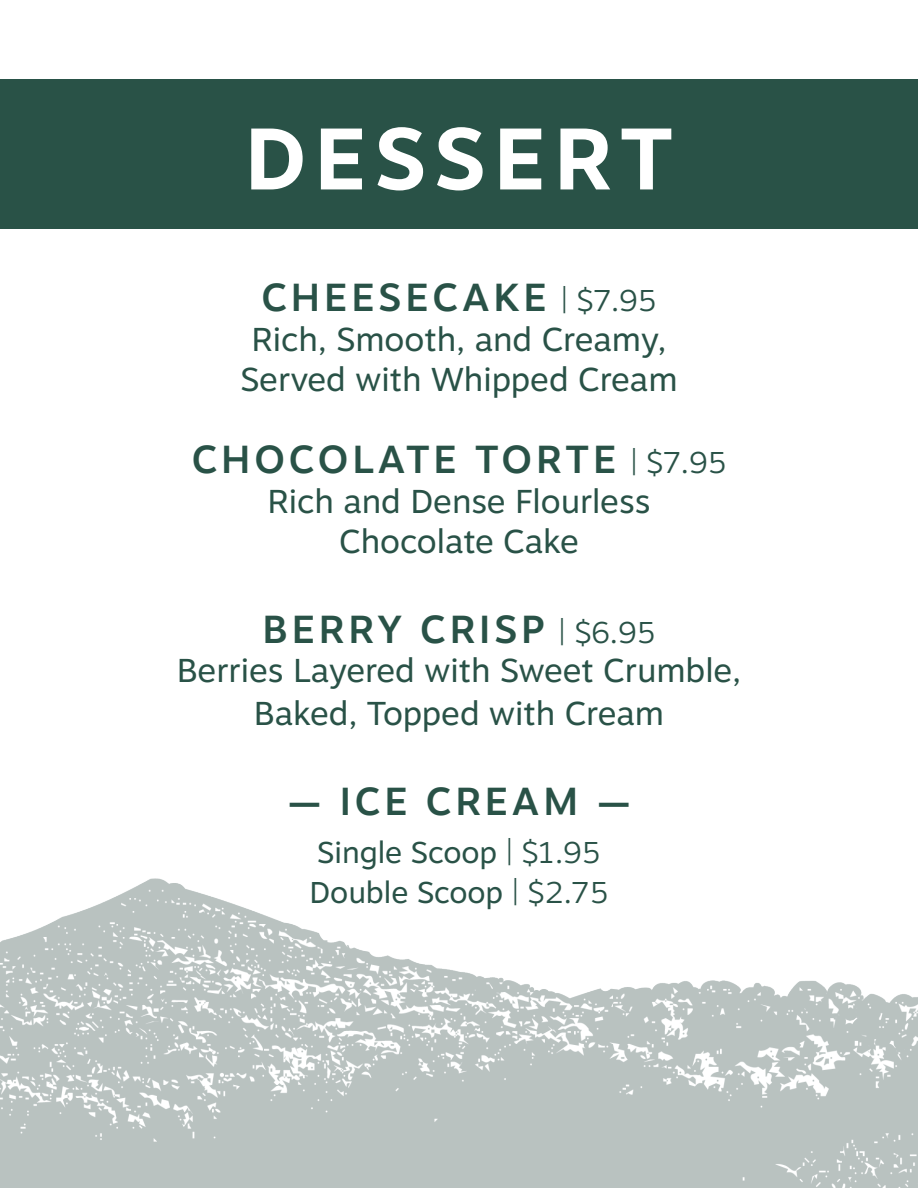
<style>
.page{position:relative;width:918px;height:1188px;background:#fff}
.page>*{position:absolute;margin:0;border:0;box-sizing:border-box;transform-origin:0 0}
.t1{font:700 87px "Motiva Sans";letter-spacing:.09em;color:#fff}
.t2{font:500 39px "Motiva Sans";letter-spacing:.1em;color:#295247}
.t3{font:33px/39.6px "Motiva Sans";color:#295247;text-align:center}
.t4{font:30px/39.6px "Motiva Sans";color:#295247}
.s1{font-weight:300;font-size:30px}
.s2{font-weight:300}
</style>
<div class="page">
<div style="left:0;top:79px;width:918px;height:150px;background:#295247"></div>
<img style="left:0;top:878px;width:918px;height:310px">
<p class="t1" style="left:245px;top:95px;width:430px">DESSERT</p>
<p class="t2" style="left:261px;top:269px;width:397px">CHEESECAKE <span class="s1">| $7.95</span></p>
<p class="t3" style="left:252px;top:319px;width:416px">Rich, Smooth, and Creamy,</p>
<p class="t3" style="left:240px;top:358px;width:439px">Served with Whipped Cream</p>
<p class="t2" style="left:192px;top:431px;width:536px">CHOCOLATE TORTE <span class="s1">| $7.95</span></p>
<p class="t3" style="left:268px;top:481px;width:384px">Rich and Dense Flourless<br>Chocolate Cake</p>
<p class="t2" style="left:263px;top:600px;width:394px">BERRY CRISP <span class="s1">| $6.95</span></p>
<p class="t3" style="left:177px;top:650px;width:566px">Berries Layered with Sweet Crumble,</p>
<p class="t3" style="left:254px;top:693px;width:412px">Baked, Topped with Cream</p>
<p class="t2" style="left:287px;top:773px;width:346px">— ICE CREAM —</p>
<p class="t4" style="left:310px;top:832px;width:300px">Single Scoop <span class="s2">| $1.95<br></span>Double Scoop <span class="s2">| $2.75</span></p>
</div>
